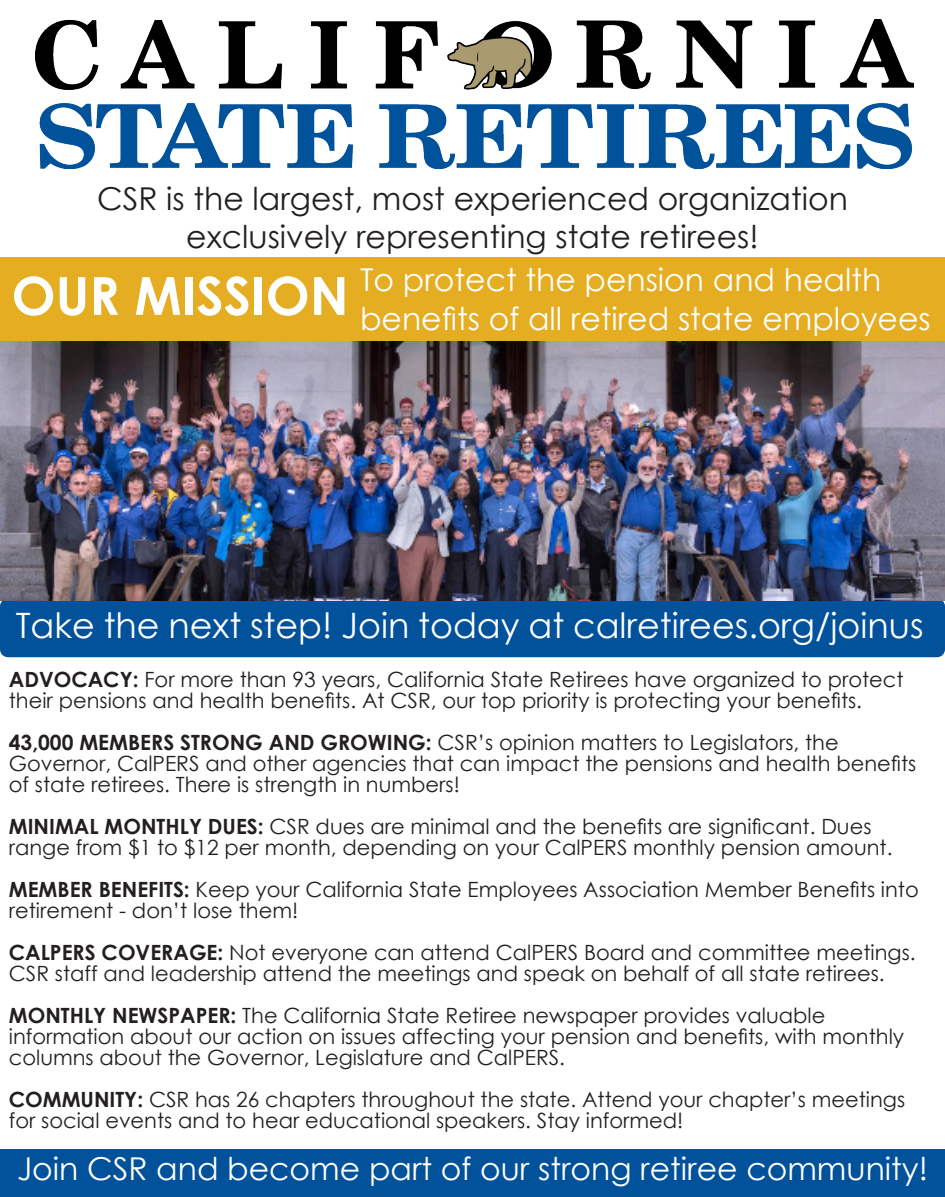
<style>
.page{position:relative;width:945px;height:1197px;background:#fff}
.page>*{position:absolute;margin:0;border:0;box-sizing:border-box;transform-origin:0 0}
.t1{font:700 52.5px "Century Gothic";color:#fff}
.t2{font:35px "Century Gothic";color:#fff}
.t3{font:31.5px/38.5px "Century Gothic";color:#fff}
.t4{font:31.5px "Century Gothic";color:#231f20}
.t5{font:21px/21px "Century Gothic";color:#231f20}
.s1{font-weight:700}
</style>
<div class="page">
<img style="left:35px;top:20px;width:879px;height:148px">
<div style="left:0;top:1150px;width:945px;height:47px;background:#01529a"></div>
<div style="left:0;top:598px;width:945px;height:59px;background:#01529a;border-radius:8px"></div>
<img style="left:0;top:341px;width:945px;height:259px">
<div style="left:0;top:258px;width:945px;height:83px;background:#e5ad22"></div>
<p class="t4" style="left:97px;top:177px;width:752px">CSR is the largest, most experienced organization</p>
<p class="t4" style="left:186px;top:214px;width:574px">exclusively representing state retirees!</p>
<p class="t1" style="left:12px;top:256px;width:339px">OUR MISSION</p>
<p class="t3" style="left:360px;top:260px;width:572px">To protect the pension and health benefits of all retired state employees</p>
<p class="t2" style="left:16px;top:601px;width:909px">Take the next step! Join today at calretirees.org/joinus</p>
<p class="t5" style="left:9px;top:668px;width:896px"><span class="s1">ADVOCACY:</span> For more than 93 years, California State Retirees have organized to protect their pensions and health benefits. At CSR, our top priority is protecting your benefits.</p>
<p class="t5" style="left:9px;top:731px;width:909px"><span class="s1">43,000 MEMBERS STRONG AND GROWING:</span> CSR’s opinion matters to Legislators, the<br>Governor, CalPERS and other agencies that can impact the pensions and health benefits of state retirees. There is strength in numbers!</p>
<p class="t5" style="left:9px;top:815px;width:885px"><span class="s1">MINIMAL MONTHLY DUES:</span> CSR dues are minimal and the benefits are significant. Dues range from $1 to $12 per month, depending on your CalPERS monthly pension amount.</p>
<p class="t5" style="left:9px;top:878px;width:912px"><span class="s1">MEMBER BENEFITS:</span> Keep your California State Employees Association Member Benefits into retirement - don’t lose them!</p>
<p class="t5" style="left:9px;top:941px;width:908px"><span class="s1">CALPERS COVERAGE:</span> Not everyone can attend CalPERS Board and committee meetings.<br>CSR staff and leadership attend the meetings and speak on behalf of all state retirees.</p>
<p class="t5" style="left:9px;top:1004px;width:897px"><span class="s1">MONTHLY NEWSPAPER:</span> The California State Retiree newspaper provides valuable information about our action on issues affecting your pension and benefits, with monthly columns about the Governor, Legislature and CalPERS.</p>
<p class="t5" style="left:9px;top:1088px;width:898px"><span class="s1">COMMUNITY:</span> CSR has 26 chapters throughout the state. Attend your chapter’s meetings for social events and to hear educational speakers. Stay informed!</p>
<p class="t3" style="left:17px;top:1149px;width:912px">Join CSR and become part of our strong retiree community!</p>
</div>
